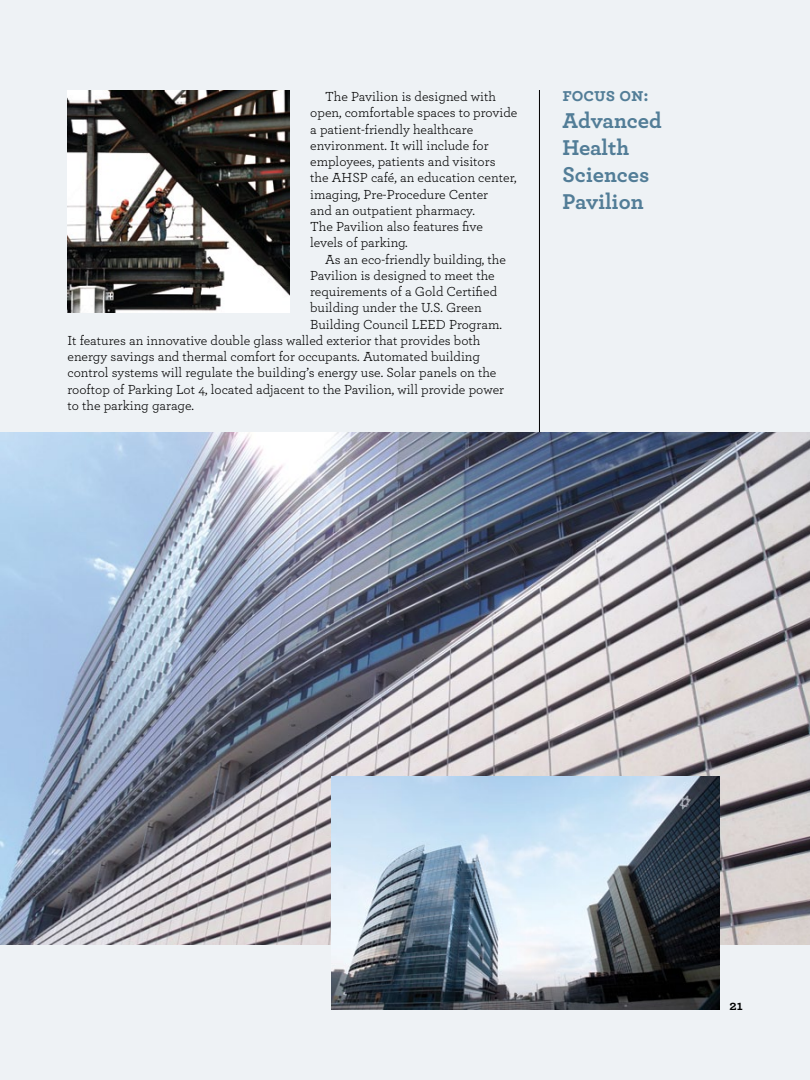
<style>
.page{position:relative;width:810px;height:1080px;background:#eef2f5}
.page>*{position:absolute;margin:0;border:0;box-sizing:border-box;transform-origin:0 0}
.t1{font:700 22.5px/27px "Archer";letter-spacing:-.005em;color:#527d97}
.t2{font:700 18.75px "Archer";color:#527d97}
.t3{font:13.75px/16.2px "Archer";color:#000}
.t4{font:700 13.75px "Archer";color:#000}
</style>
<div class="page">
<hr style="left:539px;top:90px;width:1px;height:855px;background:#000">
<img style="left:68px;top:90px;width:222px;height:222px">
<img style="left:0;top:432px;width:810px;height:513px">
<img style="left:331px;top:777px;width:389px;height:233px">
<p class="t3" style="left:310px;top:88px;width:209px;text-indent:15px">The Pavilion is designed with open, comfortable spaces to provide a patient-friendly healthcare environment. It will include for employees, patients and visitors<br>the AHSP café, an education center, imaging, Pre-Procedure Center<br>and an outpatient pharmacy.<br>The Pavilion also features five levels of parking.</p>
<p class="t3" style="left:325px;top:250px;width:182px">As an eco-friendly building, the</p>
<p class="t3" style="left:310px;top:266px;width:186px">Pavilion is designed to meet the</p>
<p class="t3" style="left:310px;top:283px;width:189px">requirements of a Gold Certified</p>
<p class="t3" style="left:310px;top:299px;width:173px">building under the U.S. Green</p>
<p class="t3" style="left:310px;top:315px;width:193px">Building Council LEED Program.</p>
<p class="t3" style="left:68px;top:331px;width:415px">It features an innovative double glass walled exterior that provides both</p>
<p class="t3" style="left:68px;top:348px;width:414px">energy savings and thermal comfort for occupants. Automated building</p>
<p class="t3" style="left:68px;top:364px;width:431px">control systems will regulate the building’s energy use. Solar panels on the</p>
<p class="t3" style="left:68px;top:380px;width:438px">rooftop of Parking Lot 4, located adjacent to the Pavilion, will provide power</p>
<p class="t3" style="left:68px;top:396px;width:128px">to the parking garage.</p>
<h2 class="t2" style="left:562px;top:80px;width:88px">Focus on:</h2>
<h1 class="t1" style="left:562px;top:106px;width:101px">Advanced<br>Health<br>Sciences<br>Pavilion</h1>
<p class="t4" style="left:730px;top:995px;width:15px">21</p>
</div>
